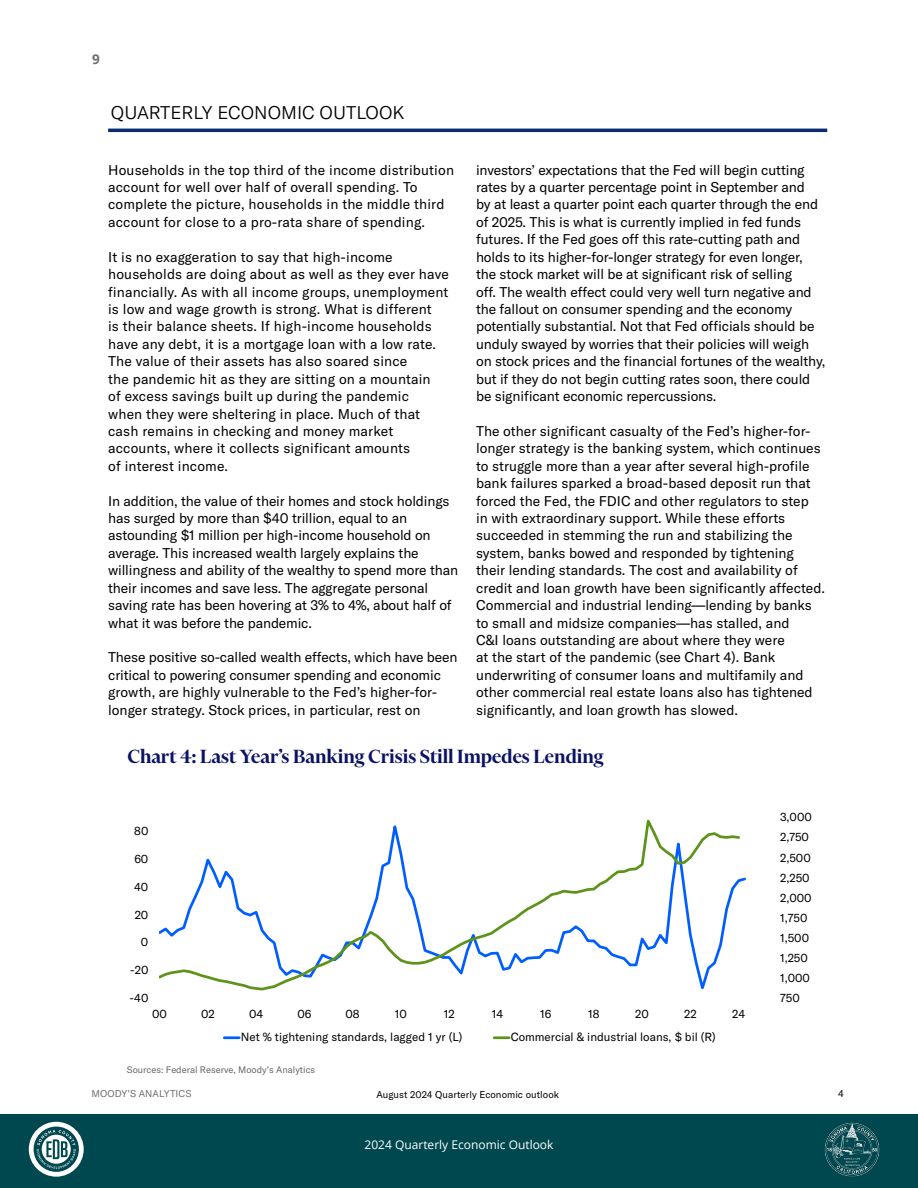
<style>
.page{position:relative;width:918px;height:1188px;background:#fff}
.page>*{position:absolute;margin:0;border:0;box-sizing:border-box;transform-origin:0 0}
.t1{font:600 21.75px "Financier Display";color:#0a1264}
.t2{font:300 18.15px "GT America";color:#000}
.t3{font:13.95px/17.4px "GT America";color:#000}
.t4{font:700 13.5px "Open Sans";color:#6e6e74}
.t5{font:12px "Open Sans";color:#fff}
.t6{font:11.7px "GT America";color:#000}
.t7{font:9.75px "GT America";letter-spacing:.005em;color:#000}
.t8{font:9.75px "GT America";letter-spacing:.005em;color:#727279}
.t9{font:9.3px "GT America";color:#646769}
</style>
<div class="page">
<div style="left:0;top:1114px;width:918px;height:74px;background:#00484f"></div>
<svg style="left:29px;top:1122px;width:55px;height:55px"></svg>
<img style="left:824px;top:1122px;width:56px;height:55px">
<hr style="left:108px;top:129px;width:719px;height:3px;background:#0a2b6f">
<svg style="left:160px;top:819px;width:582px;height:172px"></svg>
<hr style="left:224px;top:1036px;width:15px;height:3px;background:#005eff">
<hr style="left:494px;top:1036px;width:15px;height:3px;background:#5d9319">
<p class="t4" style="left:92px;top:50px;width:9px">9</p>
<h2 class="t2" style="left:111px;top:102px;width:295px">QUARTERLY ECONOMIC OUTLOOK</h2>
<p class="t3" style="left:108px;top:161px;width:347px">Households in the top third of the income distribution account for well over half of overall spending. To complete the picture, households in the middle third account for close to a pro-rata share of spending.</p>
<p class="t3" style="left:108px;top:248px;width:342px">It is no exaggeration to say that high-income households are doing about as well as they ever have financially. As with all income groups, unemployment is low and wage growth is strong. What is different<br>is their balance sheets. If high-income households have any debt, it is a mortgage loan with a low rate.<br>The value of their assets has also soared since<br>the pandemic hit as they are sitting on a mountain<br>of excess savings built up during the pandemic<br>when they were sheltering in place. Much of that cash remains in checking and money market accounts, where it collects significant amounts<br>of interest income.</p>
<p class="t3" style="left:108px;top:492px;width:352px">In addition, the value of their homes and stock holdings has surged by more than $40 trillion, equal to an astounding $1 million per high-income household on average. This increased wealth largely explains the willingness and ability of the wealthy to spend more than their incomes and save less. The aggregate personal saving rate has been hovering at 3% to 4%, about half of what it was before the pandemic.</p>
<p class="t3" style="left:108px;top:649px;width:351px">These positive so-called wealth effects, which have been critical to powering consumer spending and economic growth, are highly vulnerable to the Fed’s higher-for&shy;longer strategy. Stock prices, in particular, rest on</p>
<p class="t3" style="left:476px;top:161px;width:351px">investors’ expectations that the Fed will begin cutting rates by a quarter percentage point in September and<br>by at least a quarter point each quarter through the end of 2025. This is what is currently implied in fed funds futures. If the Fed goes off this rate-cutting path and holds to its higher-for-longer strategy for even longer, the stock market will be at significant risk of selling<br>off. The wealth effect could very well turn negative and the fallout on consumer spending and the economy potentially substantial. Not that Fed officials should be unduly swayed by worries that their policies will weigh on stock prices and the financial fortunes of the wealthy, but if they do not begin cutting rates soon, there could be significant economic repercussions.</p>
<p class="t3" style="left:476px;top:422px;width:350px">The other significant casualty of the Fed’s higher-for&shy;longer strategy is the banking system, which continues to struggle more than a year after several high-profile bank failures sparked a broad-based deposit run that forced the Fed, the FDIC and other regulators to step<br>in with extraordinary support. While these efforts succeeded in stemming the run and stabilizing the system, banks bowed and responded by tightening their lending standards. The cost and availability of credit and loan growth have been significantly affected.<br>Commercial and industrial lending—lending by banks to small and midsize companies—has stalled, and<br>C&amp;I loans outstanding are about where they were<br>at the start of the pandemic (see Chart 4). Bank underwriting of consumer loans and multifamily and other commercial real estate loans also has tightened significantly, and loan growth has slowed.</p>
<p class="t1" style="left:127px;top:745px;width:478px">Chart 4: Last Year’s Banking Crisis Still Impedes Lending</p>
<p class="t6" style="left:134px;top:824px;width:16px">80</p>
<p class="t6" style="left:134px;top:852px;width:16px">60</p>
<p class="t6" style="left:134px;top:880px;width:16px">40</p>
<p class="t6" style="left:135px;top:908px;width:15px">20</p>
<p class="t6" style="left:141px;top:935px;width:9px">0</p>
<p class="t6" style="left:130px;top:963px;width:20px">-20</p>
<p class="t6" style="left:130px;top:991px;width:20px">-40</p>
<p class="t6" style="left:152px;top:1007px;width:16px">00</p>
<p class="t6" style="left:201px;top:1007px;width:15px">02</p>
<p class="t6" style="left:249px;top:1007px;width:16px">04</p>
<p class="t6" style="left:297px;top:1007px;width:16px">06</p>
<p class="t6" style="left:346px;top:1007px;width:16px">08</p>
<p class="t6" style="left:395px;top:1007px;width:14px">10</p>
<p class="t6" style="left:444px;top:1007px;width:12px">12</p>
<p class="t6" style="left:492px;top:1007px;width:13px">14</p>
<p class="t6" style="left:540px;top:1007px;width:13px">16</p>
<p class="t6" style="left:588px;top:1007px;width:13px">18</p>
<p class="t6" style="left:635px;top:1007px;width:15px">20</p>
<p class="t6" style="left:684px;top:1007px;width:14px">22</p>
<p class="t6" style="left:732px;top:1007px;width:15px">24</p>
<p class="t6" style="left:241px;top:1030px;width:223px">Net % tightening standards, lagged 1 yr (L)</p>
<p class="t6" style="left:511px;top:1030px;width:207px">Commercial &amp; industrial loans, $ bil (R)</p>
<p class="t9" style="left:127px;top:1065px;width:190px">Sources: Federal Reserve, Moody’s Analytics</p>
<p class="t8" style="left:92px;top:1088px;width:101px">MOODY’S ANALYTICS</p>
<p class="t7" style="left:377px;top:1089px;width:184px">August 2024 Quarterly Economic outlook</p>
<p class="t5" style="left:365px;top:1136px;width:190px">2024 Quarterly Economic Outlook</p>
<p class="t6" style="left:780px;top:810px;width:33px">3,000</p>
<p class="t6" style="left:780px;top:830px;width:31px">2,750</p>
<p class="t6" style="left:780px;top:851px;width:32px">2,500</p>
<p class="t6" style="left:780px;top:871px;width:31px">2,250</p>
<p class="t6" style="left:780px;top:891px;width:33px">2,000</p>
<p class="t6" style="left:780px;top:911px;width:29px">1,750</p>
<p class="t6" style="left:780px;top:931px;width:31px">1,500</p>
<p class="t6" style="left:780px;top:951px;width:29px">1,250</p>
<p class="t6" style="left:780px;top:971px;width:31px">1,000</p>
<p class="t6" style="left:780px;top:991px;width:21px">750</p>
<p class="t7" style="left:838px;top:1088px;width:7px">4</p>
</div>
